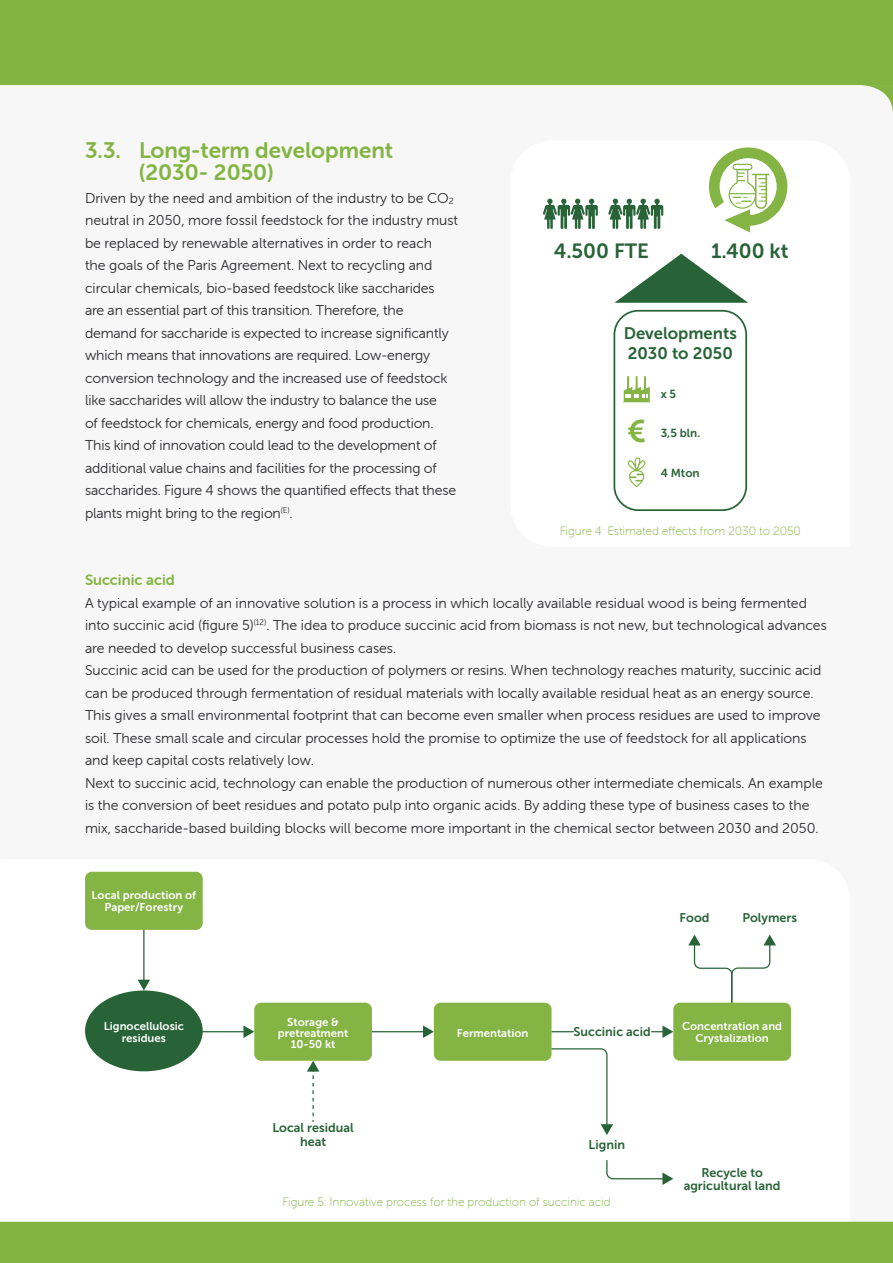
<style>
.page{position:relative;width:893px;height:1263px;background:#fff}
.page>*{position:absolute;margin:0;border:0;box-sizing:border-box;transform-origin:0 0}
.t1{font:31.2px "Museo Sans 700";color:#84b443}
.t2{font:22.5px/22.5px "Museo Sans Rounded 700";color:#83b442}
.t3{font:20.55px "Museo Sans 700";color:#286338}
.t4{font:16.65px/20px "Museo Sans 700";color:#286338}
.t5{font:15px "Museo Sans Rounded 700";color:#83b442}
.t6{font:14.25px/22.5px "Museo Sans Rounded 300";color:#2a2a2e}
.t7{font:12.6px/13.8px "Museo Sans 700";color:#286338;text-align:center}
.t8{font:12px "Museo Sans Rounded 100";color:#83b442}
.t9{font:11.7px "Museo Sans 700";color:#286338}
.t10{font:11.25px/11.2px "Museo Sans 700";color:#fff;text-align:center}
</style>
<div class="page">
<div style="left:0;top:0;width:893px;height:85px;background:#83b442"></div>
<svg style="left:0;top:871px;width:850px;height:351px"></svg>
<div style="left:0;top:1222px;width:893px;height:41px;background:#83b442"></div>
<svg style="left:860px;top:85px;width:33px;height:29px"></svg>
<svg style="left:543px;top:199px;width:55px;height:30px"></svg>
<svg style="left:608px;top:199px;width:55px;height:30px"></svg>
<svg style="left:709px;top:147px;width:78px;height:85px"></svg>
<div style="left:613px;top:310px;width:134px;height:201px;border:2px solid #286338;border-radius:24px"></div>
<svg style="left:623px;top:376px;width:27px;height:26px"></svg>
<svg style="left:628px;top:457px;width:18px;height:30px"></svg>
<svg style="left:614px;top:254px;width:134px;height:49px"></svg>
<hr style="left:369px;top:1031px;width:56px;height:1px;background:#286338">
<svg style="left:423px;top:1025px;width:11px;height:13px"></svg>
<svg style="left:651px;top:1025px;width:22px;height:13px"></svg>
<svg style="left:552px;top:1031px;width:22px;height:1px"></svg>
<hr style="left:190px;top:1031px;width:55px;height:1px;background:#286338">
<svg style="left:243px;top:1025px;width:11px;height:13px"></svg>
<hr style="left:143px;top:926px;width:2px;height:55px;background:#286338">
<svg style="left:138px;top:980px;width:12px;height:10px"></svg>
<svg style="left:688px;top:935px;width:88px;height:68px"></svg>
<div style="left:85px;top:990px;width:118px;height:81px;background:#286338;border-radius:50%"></div>
<svg style="left:307px;top:1061px;width:12px;height:61px"></svg>
<div style="left:85px;top:872px;width:118px;height:58px;background:#84b443;border-radius:7px"></div>
<div style="left:673px;top:1003px;width:118px;height:58px;background:#84b443;border-radius:7px"></div>
<div style="left:254px;top:1003px;width:118px;height:58px;background:#84b443;border-radius:7px"></div>
<div style="left:434px;top:1003px;width:118px;height:58px;background:#84b443;border-radius:7px"></div>
<svg style="left:550px;top:1048px;width:63px;height:87px"></svg>
<svg style="left:606px;top:1159px;width:67px;height:26px"></svg>
<h2 class="t2" style="left:139px;top:139px;width:255px;text-indent:-54px">3.3. Long-term development (2030- 2050)</h2>
<p class="t6" style="left:85px;top:186px;width:375px">Driven by the need and ambition of the industry to be CO<sub>2 </sub>neutral in 2050, more fossil feedstock for the industry must be replaced by renewable alternatives in order to reach<br>the goals of the Paris Agreement. Next to recycling and circular chemicals, bio-based feedstock like saccharides<br>are an essential part of this transition. Therefore, the demand for saccharide is expected to increase significantly which means that innovations are required. Low-energy conversion technology and the increased use of feedstock like saccharides will allow the industry to balance the use<br>of feedstock for chemicals, energy and food production.<br>This kind of innovation could lead to the development of additional value chains and facilities for the processing of saccharides. Figure 4 shows the quantified effects that these plants might bring to the region<sup>(E)</sup>.</p>
<h3 class="t3" style="left:554px;top:239px;width:97px">4.500 FTE</h3>
<h3 class="t3" style="left:711px;top:239px;width:79px">1.400 kt</h3>
<p class="t4" style="left:624px;top:323px;width:115px">Developments<br>2030 to 2050</p>
<p class="t9" style="left:661px;top:387px;width:17px">x 5</p>
<p class="t9" style="left:661px;top:426px;width:41px">3,5 bln.</p>
<p class="t9" style="left:661px;top:466px;width:41px">4 Mton</p>
<h1 class="t1" style="left:627px;top:414px;width:20px">€</h1>
<p class="t8" style="left:560px;top:524px;width:243px">Figure 4: Estimated effects from 2030 to 2050</p>
<p class="t5" style="left:85px;top:571px;width:91px">Succinic acid</p>
<p class="t6" style="left:85px;top:591px;width:743px">A typical example of an innovative solution is a process in which locally available residual wood is being fermented into succinic acid (figure 5)<sup>(12)</sup>. The idea to produce succinic acid from biomass is not new, but technological advances are needed to develop successful business cases.<br>Succinic acid can be used for the production of polymers or resins. When technology reaches maturity, succinic acid can be produced through fermentation of residual materials with locally available residual heat as an energy source.<br>This gives a small environmental footprint that can become even smaller when process residues are used to improve soil. These small scale and circular processes hold the promise to optimize the use of feedstock for all applications and keep capital costs relatively low.<br>Next to succinic acid, technology can enable the production of numerous other intermediate chemicals. An example is the conversion of beet residues and potato pulp into organic acids. By adding these type of business cases to the mix, saccharide-based building blocks will become more important in the chemical sector between 2030 and 2050.</p>
<p class="t10" style="left:92px;top:890px;width:106px">Local production of<br>Paper/Forestry</p>
<p class="t7" style="left:679px;top:910px;width:32px">Food</p>
<p class="t7" style="left:742px;top:910px;width:56px">Polymers</p>
<p class="t10" style="left:104px;top:1021px;width:82px">Lignocellulosic residues</p>
<p class="t10" style="left:278px;top:1016px;width:72px">Storage &amp; pretreatment<br>10-50 kt</p>
<p class="t10" style="left:457px;top:1027px;width:73px">Fermentation</p>
<p class="t7" style="left:272px;top:1121px;width:83px">Local residual heat</p>
<p class="t7" style="left:574px;top:1025px;width:79px">Succinic acid</p>
<p class="t7" style="left:589px;top:1137px;width:38px">Lignin</p>
<p class="t8" style="left:282px;top:1196px;width:330px">Figure 5: Innovative process for the production of succinic acid</p>
<p class="t10" style="left:682px;top:1021px;width:102px">Concentration and<br>Crystalization</p>
<p class="t7" style="left:684px;top:1165px;width:98px">Recycle to agricultural land</p>
</div>
